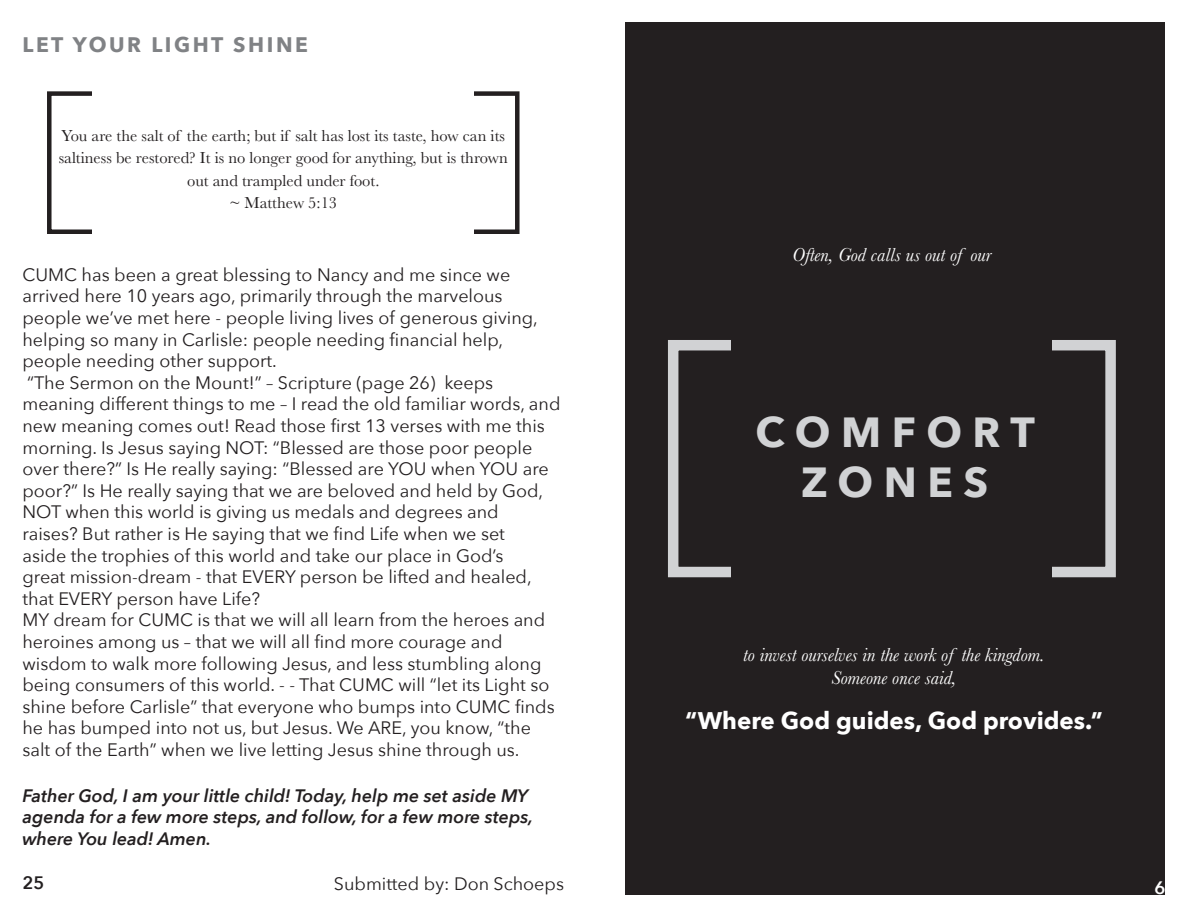
<style>
.page{position:relative;width:1188px;height:918px;background:#fff}
.page>*{position:absolute;margin:0;border:0;box-sizing:border-box;transform-origin:0 0}
.t1{font:700 42px "Avenir Next";letter-spacing:.25em;color:#d1d2d4}
.t2{font:700 24px "Avenir Next";color:#fff}
.t3{font:700 21px "Avenir Next";letter-spacing:.12em;color:#808285}
.t4{font:italic 19.5px "Baskerville";color:#fff}
.t5{font:18px/21.6px "Avenir Next";color:#231f20}
.t6{font:italic 600 18px/21.6px "Avenir Next";color:#231f20}
.t7{font:600 18px "Avenir Next";color:#231f20}
.t8{font:600 18px "Avenir Next";color:#fff}
.t9{font:16.5px/22.5px "Baskerville";color:#231f20;text-align:center}
</style>
<div class="page">
<div style="left:47px;top:91px;width:473px;height:143px;border:4px solid #231f20"></div>
<div style="left:92px;top:83px;width:382px;height:162px;background:#fff"></div>
<div style="left:626px;top:22px;width:540px;height:873px;background:#231f20"></div>
<div style="left:668px;top:340px;width:448px;height:237px;border:10px solid #d1d2d4"></div>
<div style="left:732px;top:325px;width:320px;height:267px;background:#231f20"></div>
<p class="t3" style="left:22px;top:26px;width:287px">LET YOUR LIGHT SHINE</p>
<p class="t9" style="left:59px;top:124px;width:451px">You are the salt of the earth; but if salt has lost its taste, how can its saltiness be restored? It is no longer good for anything, but is thrown out and trampled under foot.</p>
<p class="t9" style="left:229px;top:192px;width:109px">~ Matthew 5:13</p>
<p class="t5" style="left:22px;top:263px;width:489px">CUMC has been a great blessing to Nancy and me since we</p>
<p class="t5" style="left:22px;top:285px;width:482px">arrived here 10 years ago, primarily through the marvelous</p>
<p class="t5" style="left:22px;top:306px;width:517px">people we’ve met here - people living lives of generous giving, helping so many in Carlisle: people needing financial help,</p>
<p class="t5" style="left:22px;top:349px;width:256px">people needing other support.</p>
<p class="t5" style="left:27px;top:371px;width:468px">“The Sermon on the Mount!” – Scripture (page 26) keeps</p>
<p class="t5" style="left:22px;top:393px;width:540px">meaning different things to me – I read the old familiar words, and new meaning comes out! Read those first 13 verses with me this</p>
<p class="t5" style="left:22px;top:436px;width:528px">morning. Is Jesus saying NOT: “Blessed are those poor people over there?” Is He really saying: “Blessed are YOU when YOU are poor?” Is He really saying that we are beloved and held by God, NOT when this world is giving us medals and degrees and</p>
<p class="t5" style="left:22px;top:522px;width:484px">raises? But rather is He saying that we find Life when we set</p>
<p class="t5" style="left:22px;top:544px;width:483px">aside the trophies of this world and take our place in God’s</p>
<p class="t5" style="left:22px;top:565px;width:511px">great mission-dream - that EVERY person be lifted and healed,</p>
<p class="t5" style="left:22px;top:587px;width:239px">that EVERY person have Life?</p>
<p class="t5" style="left:22px;top:609px;width:524px">MY dream for CUMC is that we will all learn from the heroes and heroines among us – that we will all find more courage and</p>
<p class="t5" style="left:22px;top:652px;width:534px">wisdom to walk more following Jesus, and less stumbling along being consumers of this world. - - That CUMC will “let its Light so shine before Carlisle” that everyone who bumps into CUMC finds he has bumped into not us, but Jesus. We ARE, you know, “the</p>
<p class="t5" style="left:22px;top:738px;width:499px">salt of the Earth” when we live letting Jesus shine through us.</p>
<p class="t6" style="left:22px;top:784px;width:512px">Father God, I am your little child! Today, help me set aside MY agenda for a few more steps, and follow, for a few more steps, where You lead! Amen.</p>
<p class="t7" style="left:22px;top:868px;width:23px">25</p>
<p class="t5" style="left:334px;top:872px;width:232px">Submitted by: Don Schoeps</p>
<p class="t4" style="left:792px;top:241px;width:201px">Often, God calls us out of our</p>
<p class="t1" style="left:756px;top:396px;width:281px">COMFORT</p>
<p class="t1" style="left:801px;top:446px;width:188px">ZONES</p>
<p class="t4" style="left:743px;top:642px;width:303px">to invest ourselves in the work of the kingdom.</p>
<p class="t4" style="left:832px;top:664px;width:126px">Someone once said,</p>
<p class="t2" style="left:685px;top:700px;width:419px">“Where God guides, God provides.”</p>
<p class="t8" style="left:1155px;top:872px;width:12px">6</p>
</div>
